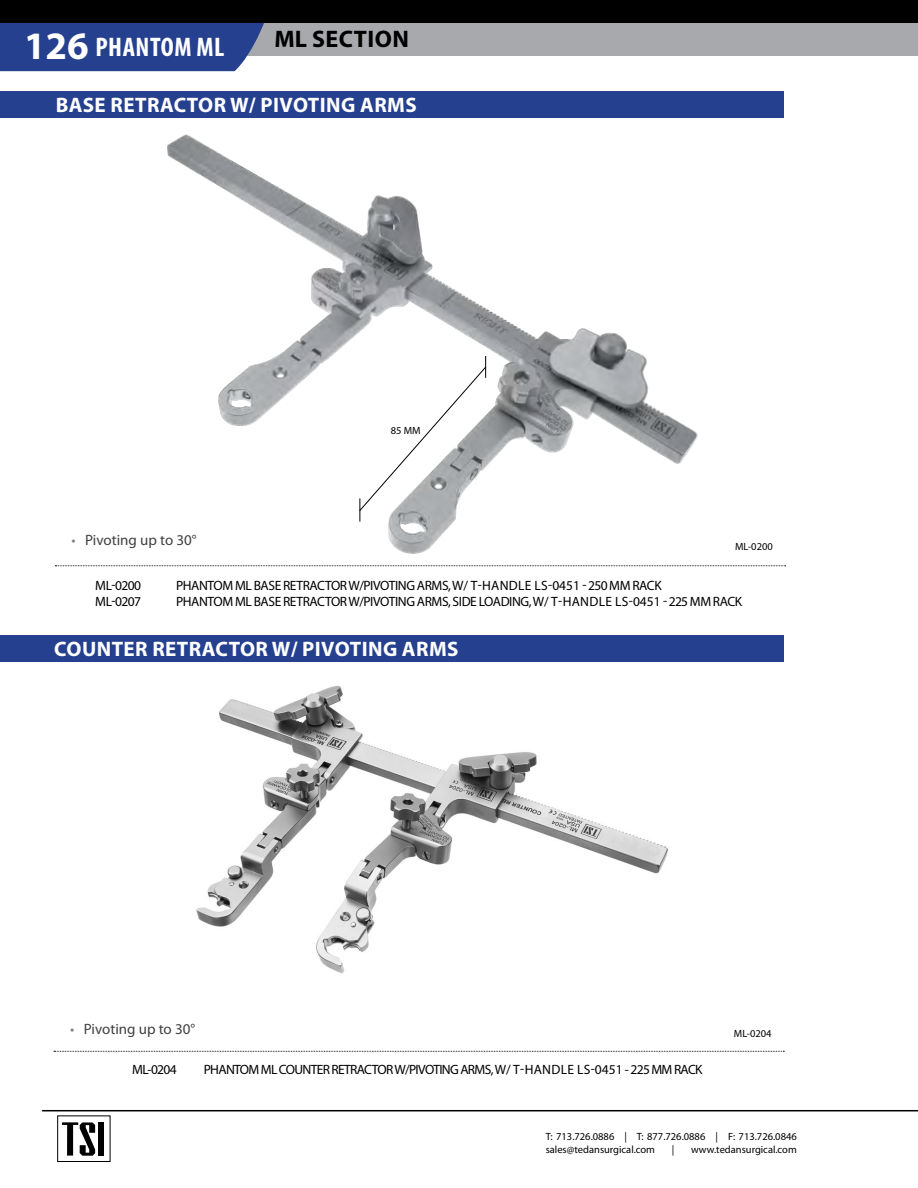
<style>
.page{position:relative;width:918px;height:1188px;background:#fff}
.page>*{position:absolute;margin:0;border:0;box-sizing:border-box;transform-origin:0 0}
.t1{font:700 condensed 27px "Myriad Pro";letter-spacing:.02em;color:#fff}
.t2{font:700 24px "Myriad Pro";letter-spacing:.02em;color:#000}
.t3{font:700 21px "Myriad Pro";letter-spacing:.02em;color:#fff}
.t4{font:15px "Myriad Pro";color:#414042}
.t5{font:13.5px "Myriad Pro";letter-spacing:-.03em;color:#000}
.t6{font:13.5px "Myriad Pro";letter-spacing:-.05em;color:#000}
.t7{font:10.5px/12.8px "Myriad Pro";color:#000}
.s1{font-stretch:normal;font-size:39px}
.s2{color:#808285}
</style>
<div class="page">
<div style="left:0;top:12px;width:918px;height:43px;background:#a7a9ac"></div>
<svg style="left:0;top:22px;width:273px;height:49px;background:#304991"></svg>
<div style="left:0;top:0;width:918px;height:22px;background:#000"></div>
<hr style="left:42px;top:1110px;width:876px;height:1px;background:#000">
<div style="left:98px;top:1123px;width:6px;height:33px;background:#000"></div>
<svg style="left:62px;top:1122px;width:33px;height:34px"></svg>
<div style="left:57px;top:1116px;width:53px;height:46px;border:1px solid #000"></div>
<div style="left:0;top:91px;width:784px;height:27px;background:#25408f"></div>
<div style="left:0;top:635px;width:784px;height:27px;background:#25408f"></div>
<img style="left:196px;top:686px;width:472px;height:288px">
<img style="left:167px;top:134px;width:531px;height:420px">
<svg style="left:54px;top:1051px;width:730px;height:1px"></svg>
<svg style="left:55px;top:565px;width:731px;height:1px"></svg>
<svg style="left:359px;top:356px;width:127px;height:166px"></svg>
<h1 class="t1" style="left:24px;top:30px;width:202px"><span class="s1">126</span> PHANTOM ML</h1>
<h2 class="t2" style="left:274px;top:24px;width:136px">ML SECTION</h2>
<h3 class="t3" style="left:56px;top:92px;width:363px">BASE RETRACTOR W/ PIVOTING ARMS</h3>
<p class="t4" style="left:71px;top:531px;width:127px"><span class="s2">•</span> Pivoting up to 30°</p>
<p class="t7" style="left:391px;top:424px;width:31px">85 MM</p>
<p class="t7" style="left:735px;top:540px;width:39px">ML-0200</p>
<p class="t5" style="left:95px;top:577px;width:47px">ML-0200</p>
<p class="t5" style="left:176px;top:577px;width:487px">PHANTOM ML BASE RETRACTOR W/PIVOTING ARMS, W/ T-HANDLE LS-0451 - 250 MM RACK</p>
<p class="t5" style="left:95px;top:593px;width:47px">ML-0207</p>
<p class="t5" style="left:176px;top:593px;width:568px">PHANTOM ML BASE RETRACTOR W/PIVOTING ARMS, SIDE LOADING, W/ T-HANDLE LS-0451 - 225 MM RACK</p>
<h3 class="t3" style="left:54px;top:635px;width:406px">COUNTER RETRACTOR W/ PIVOTING ARMS</h3>
<p class="t4" style="left:70px;top:1020px;width:127px"><span class="s2">•</span> Pivoting up to 30°</p>
<p class="t5" style="left:132px;top:1062px;width:46px">ML-0204</p>
<p class="t6" style="left:204px;top:1062px;width:500px">PHANTOM ML COUNTER RETRACTOR W/PIVOTING ARMS, W/ T-HANDLE LS-0451 - 225 MM RACK</p>
<p class="t7" style="left:734px;top:1027px;width:39px">ML-0204</p>
<p class="t7" style="left:546px;top:1130px;width:253px">T: 713.726.0886 | T: 877.726.0886 | F: 713.726.0846 sales@tedansurgical.com</p>
<p class="t7" style="left:672px;top:1143px;width:4px">|</p>
<p class="t7" style="left:691px;top:1143px;width:107px">www.tedansurgical.com</p>
</div>
